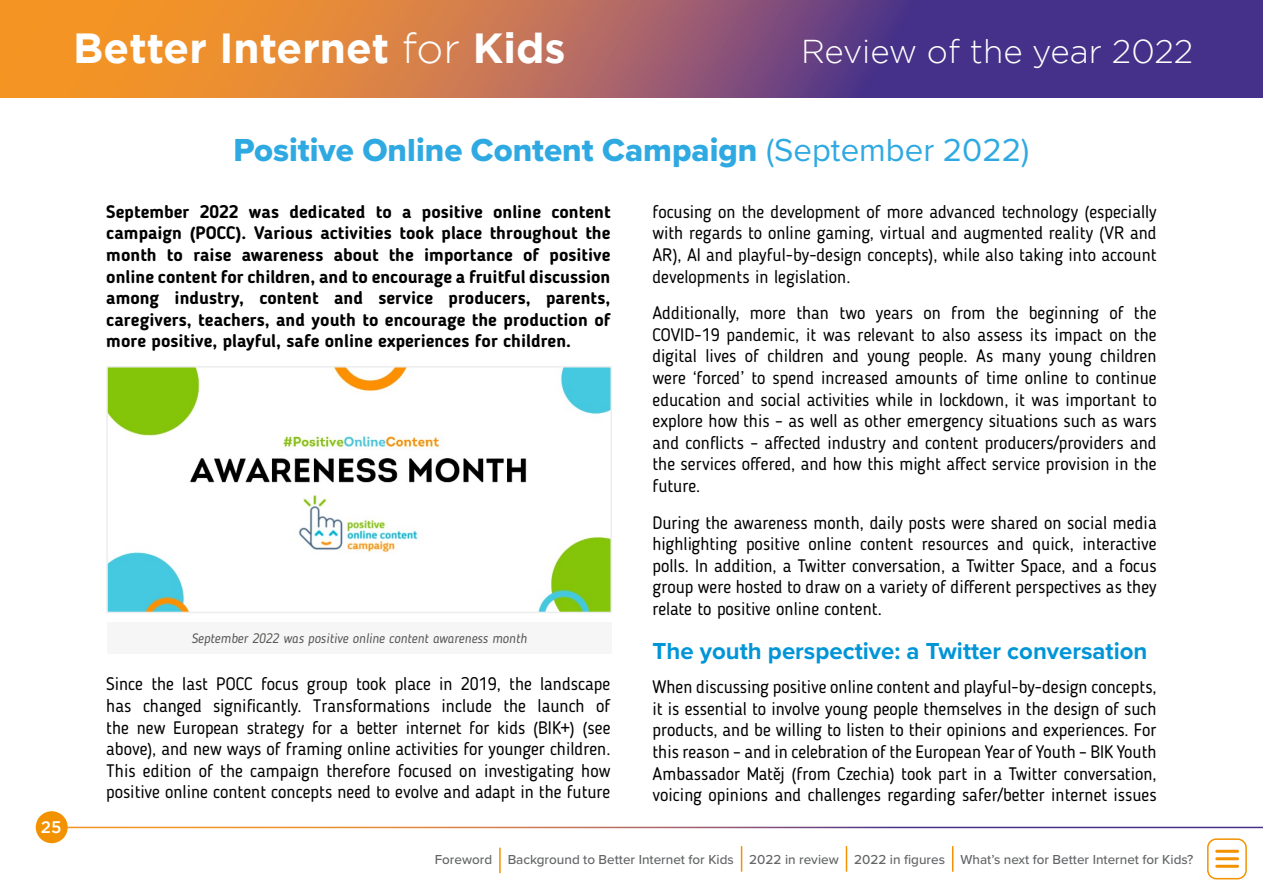
<style>
.page{position:relative;width:1263px;height:893px;background:#fff}
.page>*{position:absolute;margin:0;border:0;box-sizing:border-box;transform-origin:0 0}
.t1{font:700 42px "Gotham";color:#fff}
.t2{font:33px "Proxima Nova Extrabld";color:#2fa9e1}
.t3{font:300 33px "Gotham";color:#fff}
.t4{font:700 24px "Proxima Nova";color:#0095d7}
.Paragraph{font:18px/21.6px "Blogger Sans";color:#000;text-align:justify}
.Paragraph-2{font:700 18px/21.6px "Blogger Sans";color:#000;text-align:justify}
.t5{font:500 16.8px "Gotham";color:#fff}
.t6{font:500 13.5px "Proxima Nova";color:#646567}
.Explications{font:italic 13.5px "Blogger Sans";color:#575756}
.s1{font-weight:300}
.s2{font-family:"Proxima Nova"}
</style>
<div class="page">
<img style="left:109px;top:369px;width:500px;height:241px">
<div style="left:106px;top:366px;width:506px;height:247px;border:2px solid #ededed"></div>
<div style="left:107px;top:622px;width:504px;height:32px;background:#f6f6f6"></div>
<svg style="left:0;top:0;width:1263px;height:98px;background:#9c6061"></svg>
<div style="left:36px;top:811px;width:32px;height:32px;background:#f39200;border-radius:50%"></div>
<hr style="left:66px;top:827px;width:1197px;height:1px;background:#fff">
<div style="left:1207px;top:838px;width:40px;height:41px;border:2px solid #f39200;border-radius:9px"></div>
<hr style="left:1217px;top:850px;width:20px;height:3px;background:#f39200">
<hr style="left:1217px;top:857px;width:20px;height:3px;background:#f39200">
<hr style="left:1217px;top:865px;width:20px;height:3px;background:#f39200">
<hr style="left:499px;top:848px;width:2px;height:25px;background:#f39200">
<svg style="left:741px;top:846px;width:1px;height:26px"></svg>
<svg style="left:846px;top:846px;width:1px;height:26px"></svg>
<svg style="left:952px;top:846px;width:1px;height:26px"></svg>
<h1 class="t1" style="left:73px;top:20px;width:494px">Better Internet <span class="s1">for</span> Kids</h1>
<h2 class="t3" style="left:801px;top:30px;width:394px">Review of the year 2022</h2>
<p class="t5" style="left:41px;top:816px;width:22px">25</p>
<h2 class="t2" style="left:233px;top:126px;width:797px">Positive Online Content Campaign <span class="s2">(September 2022)</span></h2>
<p class="Paragraph-2" style="left:106px;top:201px;width:506px">September 2022 was dedicated to a positive online content campaign (POCC). Various activities took place throughout the month to raise awareness about the importance of positive online content for children, and to encourage a fruitful discussion among industry, content and service producers, parents, caregivers, teachers, and youth to encourage the production of more positive, playful, safe online experiences for children.</p>
<p class="Explications" style="left:191px;top:630px;width:337px">September 2022 was positive online content awareness month</p>
<p class="Paragraph" style="left:106px;top:673px;width:506px">Since the last POCC focus group took place in 2019, the landscape has changed significantly. Transformations include the launch of the new European strategy for a better internet for kids (BIK+) (see above), and new ways of framing online activities for younger children.<br>This edition of the campaign therefore focused on investigating how positive online content concepts need to evolve and adapt in the future</p>
<p class="Paragraph" style="left:652px;top:201px;width:506px">focusing on the development of more advanced technology (especially with regards to online gaming, virtual and augmented reality (VR and AR), AI and playful-by-design concepts), while also taking into account developments in legislation.</p>
<p class="Paragraph" style="left:652px;top:302px;width:506px">Additionally, more than two years on from the beginning of the COVID-19 pandemic, it was relevant to also assess its impact on the digital lives of children and young people. As many young children were ‘forced’ to spend increased amounts of time online to continue education and social activities while in lockdown, it was important to explore how this – as well as other emergency situations such as wars and conflicts – affected industry and content producers/providers and the services offered, and how this might affect service provision in the future.</p>
<p class="Paragraph" style="left:652px;top:511px;width:506px">During the awareness month, daily posts were shared on social media highlighting positive online content resources and quick, interactive polls. In addition, a Twitter conversation, a Twitter Space, and a focus group were hosted to draw on a variety of different perspectives as they relate to positive online content.</p>
<h3 class="t4" style="left:652px;top:633px;width:496px">The youth perspective: a Twitter conversation</h3>
<p class="Paragraph" style="left:652px;top:676px;width:506px">When discussing positive online content and playful-by-design concepts, it is essential to involve young people themselves in the design of such products, and be willing to listen to their opinions and experiences. For this reason – and in celebration of the European Year of Youth – BIK Youth Ambassador Matěj (from Czechia) took part in a Twitter conversation, voicing opinions and challenges regarding safer/better internet issues</p>
<p class="t6" style="left:435px;top:850px;width:760px">Foreword Background to Better Internet for Kids 2022 in review 2022 in figures What’s next for Better Internet for Kids?</p>
</div>
